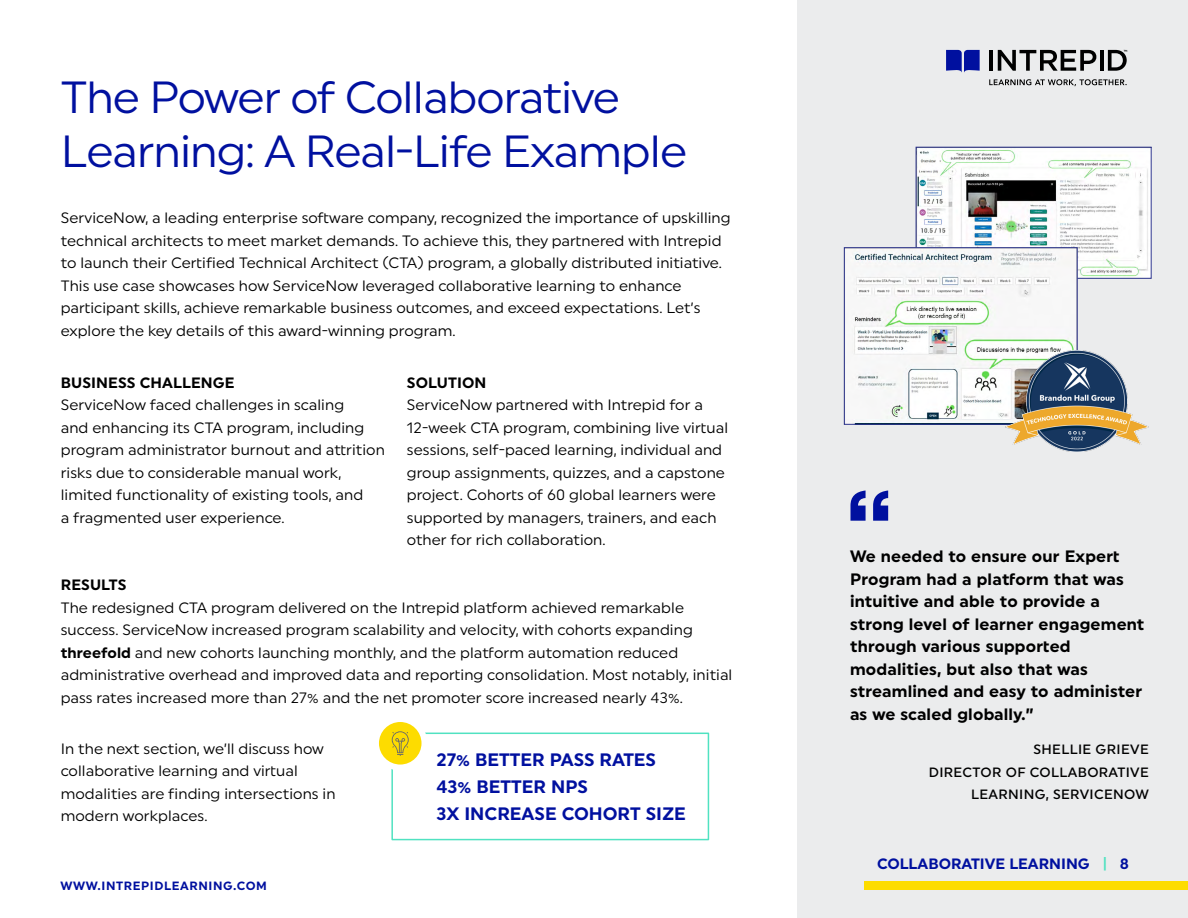
<style>
.page{position:relative;width:1188px;height:918px;background:#fff}
.page>*{position:absolute;margin:0;border:0;box-sizing:border-box;transform-origin:0 0}
.t1{font:45px/54px "Uniform";letter-spacing:-.02em;color:#00109f}
.t2{font:700 18px/27px "Uniform";color:#00109f}
.t3{font:700 16.5px/22.5px "Uniform";letter-spacing:.015em;color:#000}
.t4{font:15px/22.5px "Uniform";letter-spacing:.005em;color:#000}
.t5{font:700 15px "Uniform";letter-spacing:.005em;color:#000}
.t6{font:700 15px "Uniform";color:#00109f}
.t7{font:500 13.5px/22.5px "Uniform";letter-spacing:.025em;color:#000;text-align:right}
.t8{font:700 12px "Uniform";letter-spacing:.05em;color:#00109f}
.s1{font-weight:700}
.s2{color:#50e2c1}
</style>
<div class="page">
<div style="left:797px;top:0;width:391px;height:918px;background:#ebeced"></div>
<hr style="left:989px;top:50px;width:4px;height:21px;background:#000">
<svg style="left:998px;top:50px;width:98px;height:21px"></svg>
<hr style="left:1100px;top:50px;width:4px;height:21px;background:#000">
<svg style="left:946px;top:50px;width:34px;height:23px"></svg>
<svg style="left:989px;top:79px;width:138px;height:7px"></svg>
<svg style="left:1108px;top:50px;width:19px;height:21px"></svg>
<svg style="left:850px;top:490px;width:38px;height:31px"></svg>
<img style="left:918px;top:149px;width:231px;height:128px">
<div style="left:916px;top:147px;width:235px;height:132px;border:1px solid #2b338c"></div>
<svg style="left:846px;top:250px;width:229px;height:173px"></svg>
<div style="left:844px;top:248px;width:233px;height:177px;border:1px solid #2b338c"></div>
<img style="left:1005px;top:350px;width:144px;height:102px">
<div style="left:864px;top:881px;width:324px;height:9px;background:#fddc00"></div>
<svg style="left:376px;top:719px;width:49px;height:49px"></svg>
<div style="left:373px;top:716px;width:55px;height:55px;border:6px solid #fff;border-radius:50%"></div>
<svg style="left:391px;top:731px;width:319px;height:110px"></svg>
<h1 class="t1" style="left:61px;top:70px;width:628px">The Power of Collaborative<br>Learning: A Real-Life Example</h1>
<p class="t4" style="left:61px;top:206px;width:671px">ServiceNow, a leading enterprise software company, recognized the importance of upskilling technical architects to meet market demands. To achieve this, they partnered with Intrepid to launch their Certified Technical Architect (CTA) program, a globally distributed initiative.<br>This use case showcases how ServiceNow leveraged collaborative learning to enhance participant skills, achieve remarkable business outcomes, and exceed expectations. Let’s explore the key details of this award-winning program.</p>
<p class="t5" style="left:61px;top:374px;width:175px">BUSINESS CHALLENGE</p>
<p class="t4" style="left:61px;top:393px;width:326px">ServiceNow faced challenges in scaling<br>and enhancing its CTA program, including program administrator burnout and attrition risks due to considerable manual work, limited functionality of existing tools, and<br>a fragmented user experience.</p>
<p class="t5" style="left:407px;top:374px;width:81px">SOLUTION</p>
<p class="t4" style="left:407px;top:393px;width:323px">ServiceNow partnered with Intrepid for a 12-week CTA program, combining live virtual sessions, self-paced learning, individual and group assignments, quizzes, and a capstone project. Cohorts of 60 global learners were supported by managers, trainers, and each other for rich collaboration.</p>
<p class="t5" style="left:61px;top:576px;width:67px">RESULTS</p>
<p class="t4" style="left:61px;top:596px;width:673px">The redesigned CTA program delivered on the Intrepid platform achieved remarkable success. ServiceNow increased program scalability and velocity, with cohorts expanding <span class="s1">threefold</span> and new cohorts launching monthly, and the platform automation reduced administrative overhead and improved data and reporting consolidation. Most notably, initial pass rates increased more than 27% and the net promoter score increased nearly 43%.</p>
<p class="t4" style="left:61px;top:737px;width:276px">In the next section, we’ll discuss how collaborative learning and virtual modalities are finding intersections in modern workplaces.</p>
<p class="t2" style="left:437px;top:746px;width:251px">27% BETTER PASS RATES<br>43% BETTER NPS<br>3X INCREASE COHORT SIZE</p>
<p class="t8" style="left:60px;top:878px;width:208px">WWW.INTREPIDLEARNING.COM</p>
<p class="t3" style="left:850px;top:545px;width:296px">We needed to ensure our Expert<br>Program had a platform that was intuitive and able to provide a strong level of learner engagement through various supported modalities, but also that was streamlined and easy to administer as we scaled globally.”</p>
<p class="t7" style="left:929px;top:738px;width:222px">SHELLIE GRIEVE<br>DIRECTOR OF COLLABORATIVE<br>LEARNING, SERVICENOW</p>
<p class="t6" style="left:877px;top:855px;width:253px">COLLABORATIVE LEARNING <span class="s2">|</span> 8</p>
</div>
